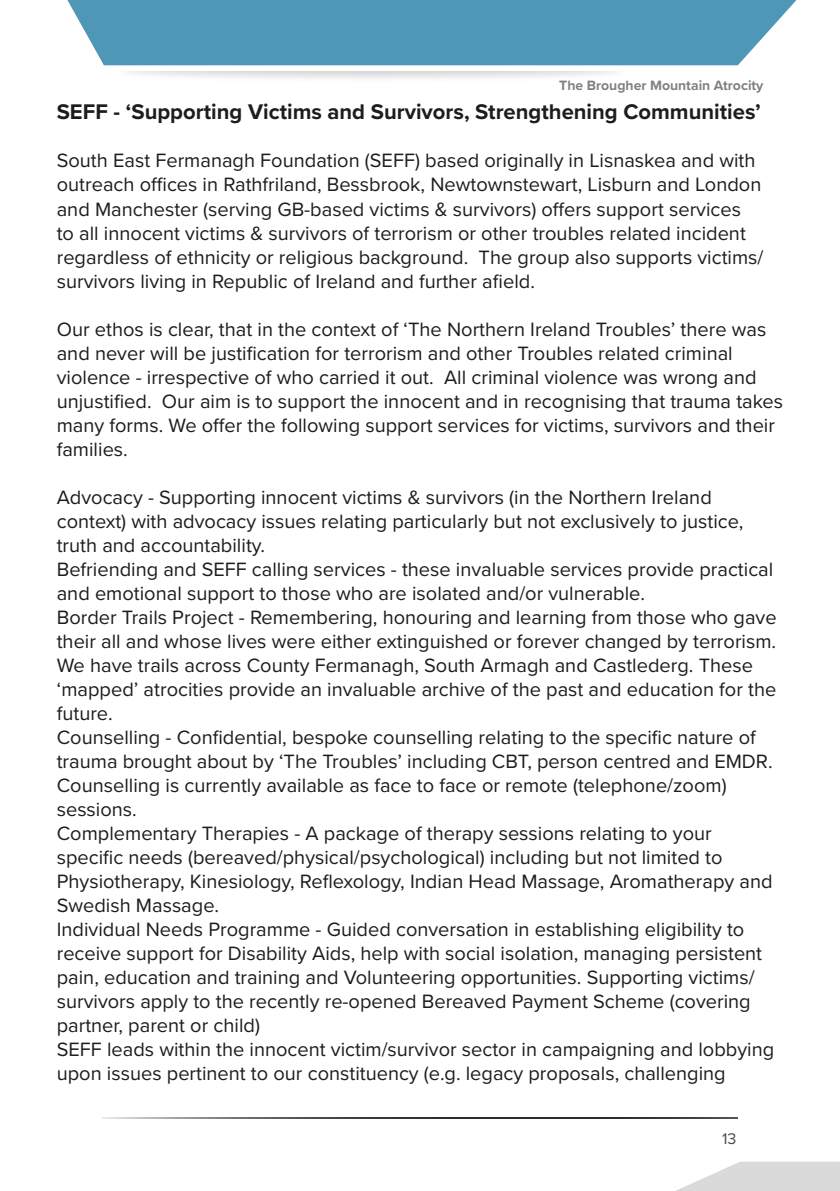
<style>
.page{position:relative;width:840px;height:1191px;background:#fff}
.page>*{position:absolute;margin:0;border:0;box-sizing:border-box;transform-origin:0 0}
.t1{font:700 22px "Proxima Nova";color:#1d1d1b}
.t2{font:20px/24px "Proxima Nova";color:#1d1d1b}
.t3{font:16px "Proxima Nova";color:#4a4a49}
.t4{font:700 14px "Proxima Nova";color:#000}
</style>
<div class="page">
<svg style="left:676px;top:1161px;width:163px;height:30px"></svg>
<div style="left:67px;top:0;width:730px;height:65px;background:#4f97b6"></div>
<svg style="left:102px;top:1117px;width:635px;height:1px"></svg>
<p class="t4" style="left:559px;top:75px;width:206px">The Brougher Mountain Atrocity</p>
<p class="t1" style="left:57px;top:96px;width:705px">SEFF - ‘Supporting Victims and Survivors, Strengthening Communities’</p>
<p class="t2" style="left:57px;top:148px;width:707px">South East Fermanagh Foundation (SEFF) based originally in Lisnaskea and with outreach offices in Rathfriland, Bessbrook, Newtownstewart, Lisburn and London and Manchester (serving GB-based victims &amp; survivors) offers support services<br>to all innocent victims &amp; survivors of terrorism or other troubles related incident regardless of ethnicity or religious background. The group also supports victims/ survivors living in Republic of Ireland and further afield.</p>
<p class="t2" style="left:57px;top:316px;width:727px">Our ethos is clear, that in the context of ‘The Northern Ireland Troubles’ there was and never will be justification for terrorism and other Troubles related criminal violence - irrespective of who carried it out. All criminal violence was wrong and unjustified. Our aim is to support the innocent and in recognising that trauma takes many forms. We offer the following support services for victims, survivors and their families.</p>
<p class="t2" style="left:57px;top:484px;width:721px">Advocacy - Supporting innocent victims &amp; survivors (in the Northern Ireland context) with advocacy issues relating particularly but not exclusively to justice, truth and accountability.<br>Befriending and SEFF calling services - these invaluable services provide practical and emotional support to those who are isolated and/or vulnerable.<br>Border Trails Project - Remembering, honouring and learning from those who gave their all and whose lives were either extinguished or forever changed by terrorism.<br>We have trails across County Fermanagh, South Armagh and Castlederg. These ‘mapped’ atrocities provide an invaluable archive of the past and education for the future.<br>Counselling - Confidential, bespoke counselling relating to the specific nature of trauma brought about by ‘The Troubles’ including CBT, person centred and EMDR.<br>Counselling is currently available as face to face or remote (telephone/zoom) sessions.<br>Complementary Therapies - A package of therapy sessions relating to your specific needs (bereaved/physical/psychological) including but not limited to Physiotherapy, Kinesiology, Reflexology, Indian Head Massage, Aromatherapy and Swedish Massage.<br>Individual Needs Programme - Guided conversation in establishing eligibility to receive support for Disability Aids, help with social isolation, managing persistent pain, education and training and Volunteering opportunities. Supporting victims/ survivors apply to the recently re-opened Bereaved Payment Scheme (covering partner, parent or child)<br>SEFF leads within the innocent victim/survivor sector in campaigning and lobbying upon issues pertinent to our constituency (e.g. legacy proposals, challenging</p>
<p class="t3" style="left:721px;top:1126px;width:16px">13</p>
</div>
